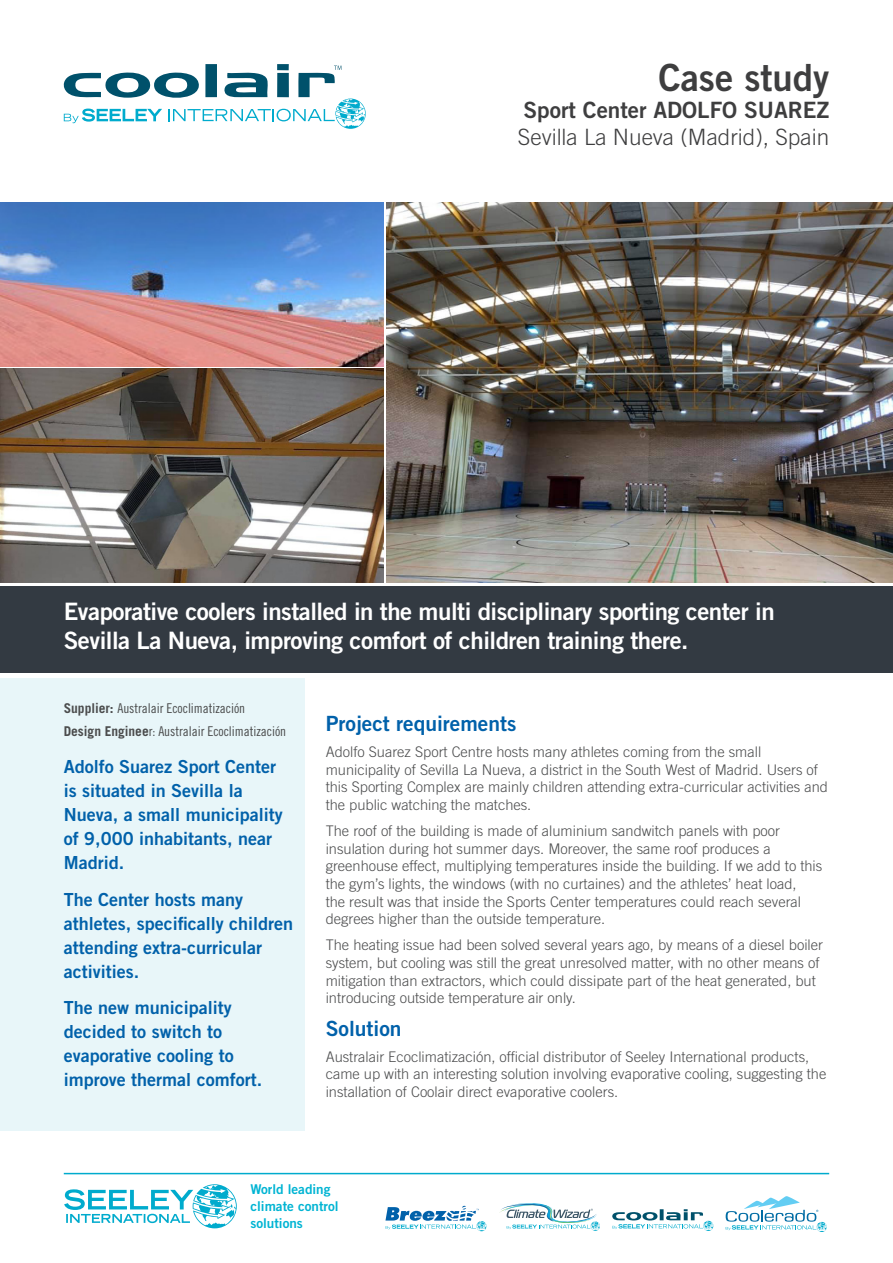
<style>
.page{position:relative;width:893px;height:1263px;background:#fff}
.page>*{position:absolute;margin:0;border:0;box-sizing:border-box;transform-origin:0 0}
.Heading_3{font:37.5px "Trade Gothic LT Std Bd 2";color:#3e3e3f}
.Heading_2{font:24px/28.8px "Trade Gothic LT Std Bd 2";letter-spacing:-.02em;color:#fff}
.Heading_4{font:300 22.5px/27px "Trade Gothic LT Std";color:#3e3e3f}
.Heading_2-2{font:21px "Trade Gothic LT Std Bd 2";color:#0161aa}
.Body_Text{font:21px "Trade Gothic LT Std Bd 2";color:#0161aa}
.Body_Project_info_la{font:18px/24px "Trade Gothic LT Std Bd 2";color:#0161aa}
.Body_Text-2{font:300 14.7px/17.7px "Trade Gothic LT Std";color:#4b4c4d}
.Body_Project_info_la-2{font:13.5px "Trade Gothic LT Std Cn 18";letter-spacing:-.005em;color:#4b4c4d}
.t1{font:13.5px/16.8px "Trade Gothic LT Std Bd 2";color:#00b4d3}
.Body_Project_info{font:13.5px "Trade Gothic LT Std Cn 18";letter-spacing:-.005em;color:#4b4c4d}
.s1{font-family:"Trade Gothic LT Std Bd 2";font-weight:400}
.s2{font-family:"Trade Gothic LT Std";font-weight:700}
</style>
<div class="page">
<div style="left:277px;top:64px;width:12px;height:6px;background:#00516b"></div>
<div style="left:205px;top:64px;width:12px;height:33px;background:#00516b"></div>
<svg style="left:64px;top:66px;width:302px;height:63px"></svg>
<hr style="left:64px;top:1173px;width:765px;height:1px;background:#00abcd">
<svg style="left:64px;top:1184px;width:173px;height:44px"></svg>
<svg style="left:385px;top:1206px;width:102px;height:25px"></svg>
<svg style="left:499px;top:1203px;width:101px;height:28px"></svg>
<svg style="left:612px;top:1209px;width:101px;height:22px"></svg>
<svg style="left:726px;top:1196px;width:101px;height:35px"></svg>
<div style="left:0;top:586px;width:893px;height:87px;background:#333a42"></div>
<div style="left:0;top:678px;width:305px;height:452px;background:#e8f6f9"></div>
<img style="left:386px;top:202px;width:507px;height:381px">
<img style="left:0;top:202px;width:384px;height:165px">
<img style="left:0;top:369px;width:384px;height:214px">
<p class="Heading_3" style="left:658px;top:54px;width:172px">Case study</p>
<p class="Heading_4" style="left:518px;top:96px;width:313px"><span class="s1">Sport Center ADOLFO SUAREZ<br></span>Sevilla La Nueva (Madrid), Spain</p>
<p class="Heading_2" style="left:64px;top:596px;width:712px">Evaporative coolers installed in the multi disciplinary sporting center in<br>Sevilla La Nueva, improving comfort of children training there.</p>
<p class="Body_Project_info" style="left:64px;top:700px;width:183px"><span class="s2">Supplier:</span> Australair Ecoclimatización</p>
<p class="Body_Project_info_la-2" style="left:64px;top:723px;width:224px"><span class="s2">Design Enginee</span>r: Australair Ecoclimatización</p>
<p class="Body_Project_info_la" style="left:64px;top:754px;width:220px">Adolfo Suarez Sport Center is situated in Sevilla la<br>Nueva, a small municipality of 9,000 inhabitants, near<br>Madrid.</p>
<p class="Body_Project_info_la" style="left:64px;top:887px;width:231px">The Center hosts many athletes, specifically children attending extra-curricular activities.</p>
<p class="Body_Project_info_la" style="left:64px;top:996px;width:200px">The new municipality decided to switch to evaporative cooling to improve thermal comfort.</p>
<p class="Heading_2-2" style="left:326px;top:710px;width:192px">Project requirements</p>
<p class="Body_Text-2" style="left:326px;top:743px;width:504px">Adolfo Suarez Sport Centre hosts many athletes coming from the small municipality of Sevilla La Nueva, a district in the South West of Madrid. Users of this Sporting Complex are mainly children attending extra-curricular activities and the public watching the matches.</p>
<p class="Body_Text-2" style="left:326px;top:822px;width:498px">The roof of the building is made of aluminium sandwitch panels with poor insulation during hot summer days. Moreover, the same roof produces a greenhouse effect, multiplying temperatures inside the building. If we add to this the gym’s lights, the windows (with no curtaines) and the athletes’ heat load,<br>the result was that inside the Sports Center temperatures could reach several degrees higher than the outside temperature.</p>
<p class="Body_Text-2" style="left:326px;top:936px;width:499px">The heating issue had been solved several years ago, by means of a diesel boiler system, but cooling was still the great unresolved matter, with no other means of mitigation than extractors, which could dissipate part of the heat generated, but introducing outside temperature air only.</p>
<p class="Body_Text" style="left:326px;top:1015px;width:77px">Solution</p>
<p class="Body_Text-2" style="left:326px;top:1047px;width:502px">Australair Ecoclimatización, official distributor of Seeley International products, came up with an interesting solution involving evaporative cooling, suggesting the installation of Coolair direct evaporative coolers.</p>
<p class="t1" style="left:250px;top:1181px;width:90px">World leading climate control solutions</p>
</div>
